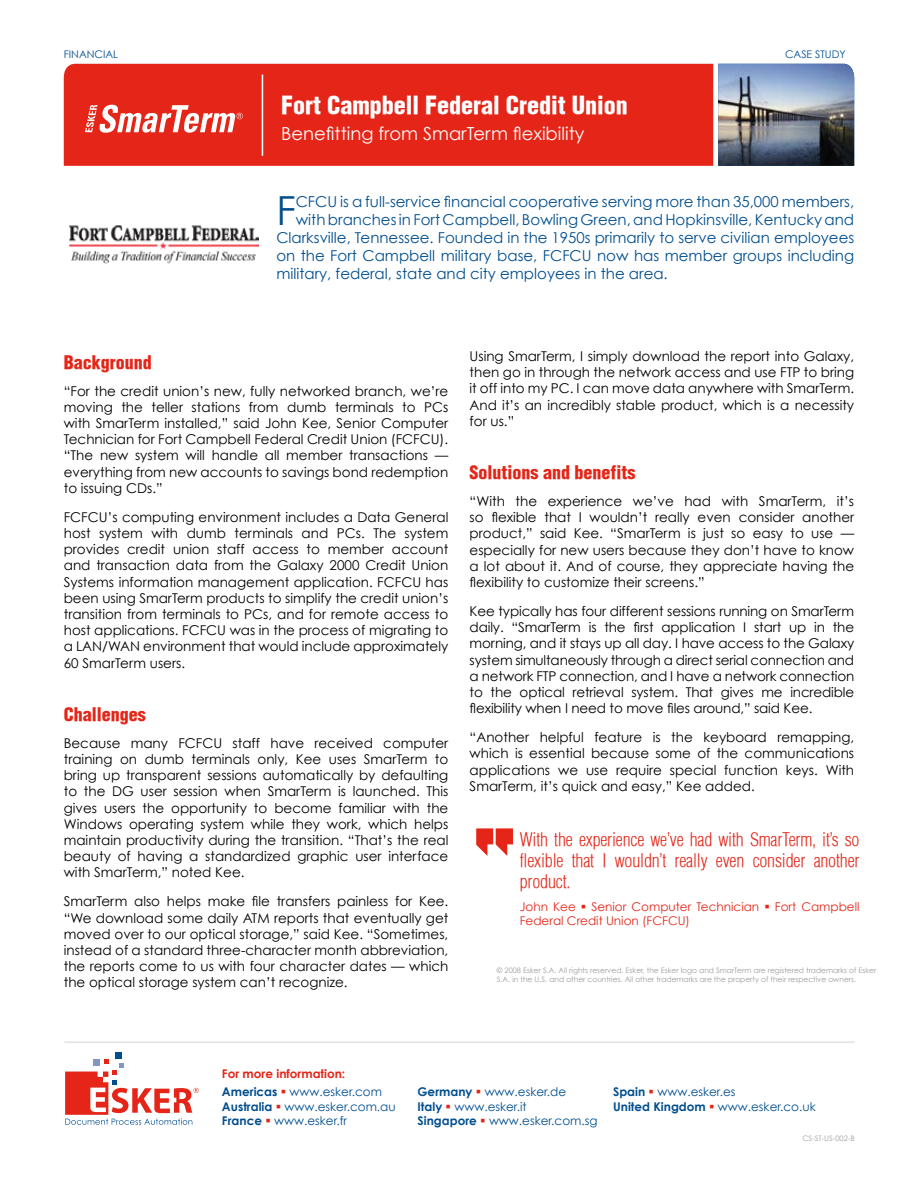
<style>
.page{position:relative;width:918px;height:1188px;background:#fff}
.page>*{position:absolute;margin:0;border:0;box-sizing:border-box;transform-origin:0 0}
.t1{font:40.05px "Century Gothic";color:#004e8f}
.t2{font:900 condensed 24px "Helvetica";color:#fff}
.t3{font:300 condensed 18px/21px "Helvetica";letter-spacing:-.01em;color:#e42518;text-align:justify}
.t4{font:900 condensed 18px "Helvetica";color:#e42518}
.t5{font:18px "Century Gothic";color:#fff}
.t6{font:15px "Century Gothic";color:#004e8f}
.t7{font:13.5px/16.2px "Century Gothic";color:#000;text-align:justify}
.t8{font:12px "Century Gothic";color:#004e8f}
.t9{font:12px/14.4px "Century Gothic";color:#e42518}
.t10{font:700 12px/18.6px "Century Gothic";color:#e42518}
.t11{font:10.5px "Century Gothic";color:#004e8f}
.t12{font:7.5px/9px "Century Gothic";color:#9c9d9f}
.s1{color:#004e8f}
.s2{font-weight:400;color:#004e8f}
.s3{font-weight:700}
.s4{color:#e42518}
</style>
<div class="page">
<div style="left:64px;top:64px;width:649px;height:102px;background:#e42518"></div>
<img style="left:718px;top:64px;width:136px;height:102px">
<svg style="left:476px;top:828px;width:37px;height:28px"></svg>
<hr style="left:262px;top:75px;width:1px;height:81px;background:#fff">
<div style="left:77px;top:89px;width:175px;height:60px;background:#e42518"></div>
<svg style="left:85px;top:105px;width:158px;height:28px"></svg>
<img style="left:69px;top:225px;width:190px;height:39px">
<svg style="left:65px;top:1053px;width:134px;height:72px"></svg>
<hr style="left:64px;top:1042px;width:791px;height:1px;background:#d0d2d4">
<p class="t11" style="left:64px;top:48px;width:56px">FINANCIAL</p>
<h2 class="t2" style="left:281px;top:90px;width:348px">Fort Campbell Federal Credit Union</h2>
<h3 class="t5" style="left:281px;top:122px;width:305px">Benefitting from SmarTerm flexibility</h3>
<p class="t11" style="left:785px;top:48px;width:8px">cas</p>
<p class="t11" style="left:807px;top:48px;width:16px">e stud</p>
<p class="t11" style="left:840px;top:48px;width:8px">y</p>
<h1 class="t1" style="left:276px;top:186px;width:21px">F</h1>
<p class="t6" style="left:296px;top:192px;width:560px">CFCU is a full-service financial cooperative serving more than 35,000 members,</p>
<p class="t6" style="left:296px;top:210px;width:560px">with branches in Fort Campbell, Bowling Green, and Hopkinsville, Kentucky and</p>
<p class="t6" style="left:276px;top:228px;width:579px">Clarksville, Tennessee. Founded in the 1950s primarily to serve civilian employees</p>
<p class="t6" style="left:276px;top:246px;width:579px">on the Fort Campbell military base, FCFCU now has member groups including</p>
<p class="t6" style="left:276px;top:264px;width:393px">military, federal, state and city employees in the area.</p>
<h3 class="t4" style="left:64px;top:351px;width:90px">Background</h3>
<p class="t7" style="left:64px;top:382px;width:386px">“For the credit union’s new, fully networked branch, we’re moving the teller stations from dumb terminals to PCs with SmarTerm installed,” said John Kee, Senior Computer Technician for Fort Campbell Federal Credit Union (FCFCU). “The new system will handle all member transactions — everything from new accounts to savings bond redemption to issuing CDs.”</p>
<p class="t7" style="left:64px;top:509px;width:386px">FCFCU’s computing environment includes a Data General host system with dumb terminals and PCs. The system provides credit union staff access to member account and transaction data from the Galaxy 2000 Credit Union Systems information management application. FCFCU has been using SmarTerm products to simplify the credit union’s transition from terminals to PCs, and for remote access to host applications. FCFCU was in the process of migrating to a LAN/WAN environment that would include approximately 60 SmarTerm users.</p>
<h3 class="t4" style="left:64px;top:703px;width:84px">Challenges</h3>
<p class="t7" style="left:64px;top:735px;width:386px">Because many FCFCU staff have received computer training on dumb terminals only, Kee uses SmarTerm to bring up transparent sessions automatically by defaulting to the DG user session when SmarTerm is launched. This gives users the opportunity to become familiar with the Windows operating system while they work, which helps maintain productivity during the transition. “That’s the real beauty of having a standardized graphic user interface with SmarTerm,” noted Kee.</p>
<p class="t7" style="left:64px;top:893px;width:386px">SmarTerm also helps make file transfers painless for Kee. “We download some daily ATM reports that eventually get moved over to our optical storage,” said Kee. “Sometimes, instead of a standard three-character month abbreviation, the reports come to us with four character dates — which the optical storage system can’t recognize.</p>
<p class="t7" style="left:470px;top:348px;width:386px">Using SmarTerm, I simply download the report into Galaxy, then go in through the network access and use FTP to bring it off into my PC. I can move data anywhere with SmarTerm.<br>And it’s an incredibly stable product, which is a necessity for us.”</p>
<h3 class="t4" style="left:470px;top:461px;width:167px">Solutions and benefits</h3>
<p class="t7" style="left:470px;top:493px;width:386px">“With the experience we’ve had with SmarTerm, it’s so flexible that I wouldn’t really even consider another product,” said Kee. “SmarTerm is just so easy to use — especially for new users because they don’t have to know a lot about it. And of course, they appreciate having the flexibility to customize their screens.”</p>
<p class="t7" style="left:470px;top:603px;width:386px">Kee typically has four different sessions running on SmarTerm daily. “SmarTerm is the first application I start up in the morning, and it stays up all day. I have access to the Galaxy system simultaneously through a direct serial connection and a network FTP connection, and I have a network connection to the optical retrieval system. That gives me incredible flexibility when I need to move files around,” said Kee.</p>
<p class="t7" style="left:470px;top:729px;width:386px">“Another helpful feature is the keyboard remapping, which is essential because some of the communications applications we use require special function keys. With SmarTerm, it’s quick and easy,” Kee added.</p>
<h3 class="t3" style="left:520px;top:829px;width:341px">With the experience we’ve had with SmarTerm, it’s so flexible that I wouldn’t really even consider another product.</h3>
<p class="t9" style="left:520px;top:899px;width:341px">John Kee ▪ Senior Computer Technician ▪ Fort Campbell<br>Federal Credit Union (FCFCU)</p>
<p class="t12" style="left:497px;top:966px;width:381px">© 2008 Esker S.A. All rights reserved. Esker, the Esker logo and SmarTerm are registered trademarks of Esker<br>S.A. in the U.S. and other countries. All other trademarks are the property of their respective owners.</p>
<p class="t10" style="left:222px;top:1064px;width:162px">For more information:<br><span class="s1">Americas</span> ▪ <span class="s2">www.esker.com</span></p>
<p class="t8" style="left:418px;top:1085px;width:150px"><span class="s3">Germany</span> <span class="s4">▪</span> www.esker.de</p>
<p class="t8" style="left:613px;top:1085px;width:124px"><span class="s3">Spain</span> <span class="s4">▪</span> www.esker.es</p>
<p class="t8" style="left:222px;top:1099px;width:175px"><span class="s3">Australia</span> <span class="s4">▪</span> www.esker.com.au</p>
<p class="t8" style="left:418px;top:1099px;width:110px"><span class="s3">Italy</span> <span class="s4">▪</span> www.esker.it</p>
<p class="t8" style="left:613px;top:1099px;width:204px"><span class="s3">United Kingdom</span> <span class="s4">▪</span> www.esker.co.uk</p>
<p class="t8" style="left:222px;top:1114px;width:127px"><span class="s3">France</span> <span class="s4">▪</span> www.esker.fr</p>
<p class="t8" style="left:418px;top:1114px;width:181px"><span class="s3">Singapore</span> <span class="s4">▪</span> www.esker.com.sg</p>
<p class="t12" style="left:803px;top:1134px;width:54px">CS-ST-US-002-B</p>
</div>
